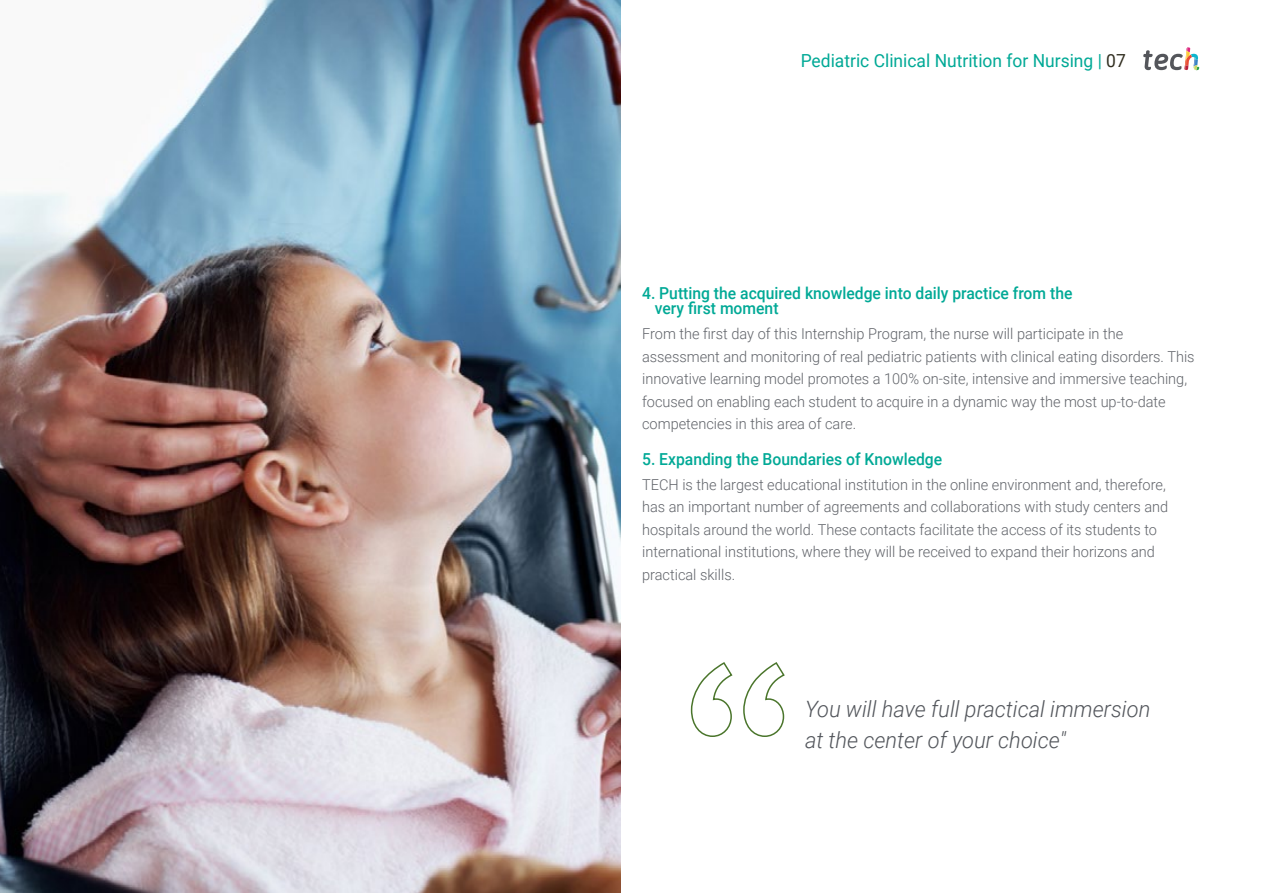
<style>
.page{position:relative;width:1263px;height:893px;background:#fff}
.page>*{position:absolute;margin:0;border:0;box-sizing:border-box;transform-origin:0 0}
.t1{font:italic 300 22.5px/31.5px "Roboto";color:#52555b}
.t2{font:18px "Roboto";color:#00a996}
.t3{font:500 16.5px/15px "Roboto";color:#00a996;scale:.95 1}
.t4{font:300 15px/22.5px "Roboto";color:#61646a}
.s1{color:#312e20}
</style>
<div class="page">
<svg style="left:1143px;top:47px;width:56px;height:24px"></svg>
<img style="left:0;top:0;width:621px;height:893px">
<svg style="left:690px;top:662px;width:95px;height:75px"></svg>
<p class="t2" style="left:801px;top:48px;width:327px">Pediatric Clinical Nutrition for Nursing | <span class="s1">07</span></p>
<p class="t3" style="left:655px;top:285px;width:441px;text-indent:-13px">4. Putting the acquired knowledge into daily practice from the very first moment</p>
<p class="t4" style="left:642px;top:322px;width:554px">From the first day of this Internship Program, the nurse will participate in the assessment and monitoring of real pediatric patients with clinical eating disorders. This innovative learning model promotes a 100% on-site, intensive and immersive teaching, focused on enabling each student to acquire in a dynamic way the most up-to-date competencies in this area of care.</p>
<p class="t3" style="left:642px;top:451px;width:317px">5. Expanding the Boundaries of Knowledge</p>
<p class="t4" style="left:642px;top:473px;width:528px">TECH is the largest educational institution in the online environment and, therefore, has an important number of agreements and collaborations with study centers and hospitals around the world. These contacts facilitate the access of its students to international institutions, where they will be received to expand their horizons and practical skills.</p>
<h1 class="t1" style="left:805px;top:692px;width:347px">You will have full practical immersion at the center of your choice"</h1>
</div>
